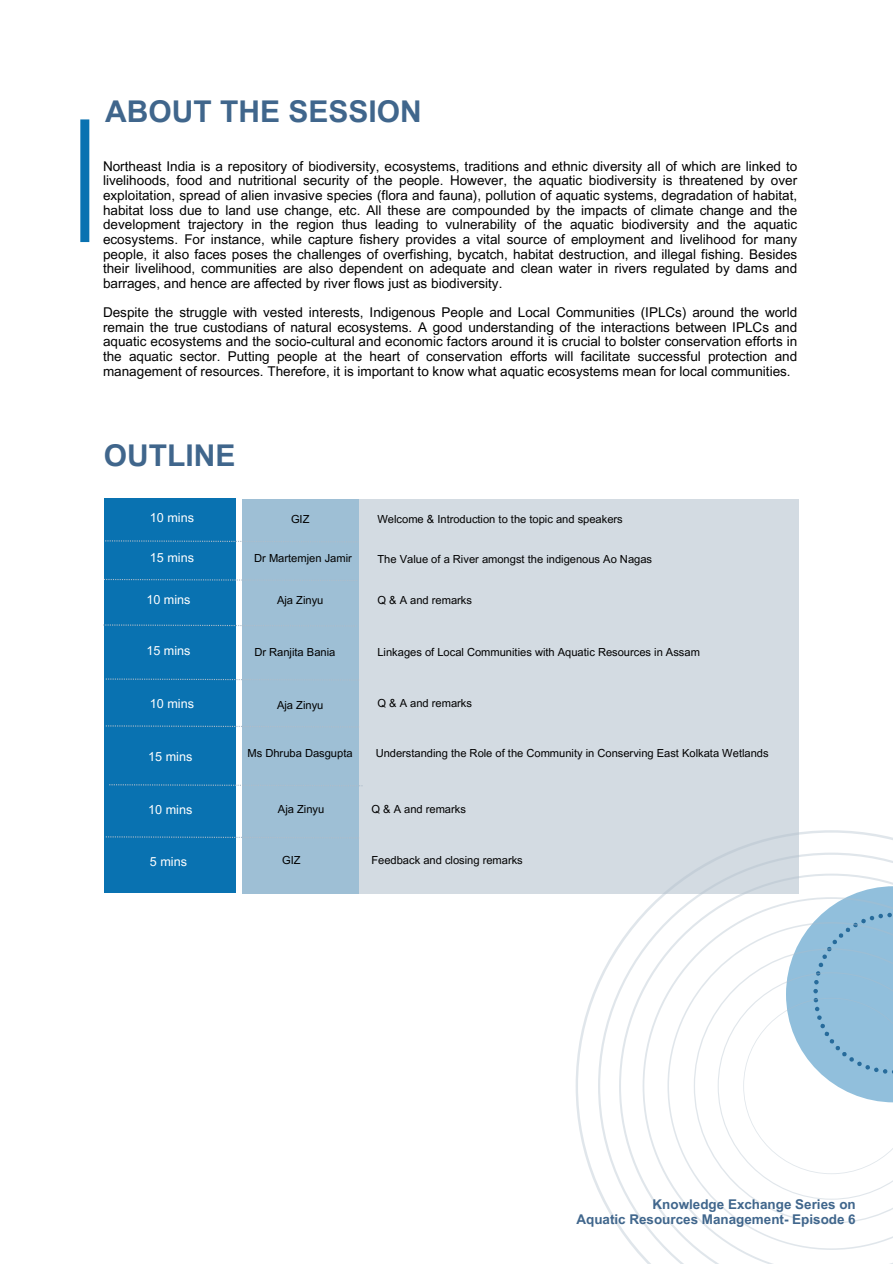
<style>
.page{position:relative;width:893px;height:1264px;background:#fff}
.page>*{position:absolute;margin:0;border:0;box-sizing:border-box;transform-origin:0 0}
.t1{font:700 30px "Arial MT Pro";color:#40668c}
.t2{font:13.5px/14.7px "Arial MT Pro";color:#000;text-align:justify}
.t3{font:700 13.5px/14.5px "Arial MT Pro";color:#40668c;text-align:right}
.t4{font:12.6px "Arial MT Pro";color:#fff}
.t5{font:11.1px "Arial MT Pro";color:#000}
</style>
<div class="page">
<div style="left:242px;top:499px;width:556px;height:394px;background:#d3dbe2"></div>
<div style="left:104px;top:499px;width:132px;height:394px;background:#0972b1"></div>
<div style="left:242px;top:499px;width:116px;height:394px;background:#9ebfd5"></div>
<svg style="left:104px;top:579px;width:253px;height:2px"></svg>
<svg style="left:103px;top:624px;width:215px;height:2px"></svg>
<div style="left:80px;top:119px;width:9px;height:123px;background:#0972b1"></div>
<svg style="left:105px;top:540px;width:233px;height:2px"></svg>
<svg style="left:106px;top:725px;width:253px;height:2px"></svg>
<svg style="left:575px;top:830px;width:317px;height:360px"></svg>
<svg style="left:598px;top:852px;width:294px;height:411px"></svg>
<svg style="left:106px;top:678px;width:253px;height:2px"></svg>
<svg style="left:109px;top:784px;width:253px;height:2px"></svg>
<svg style="left:106px;top:836px;width:253px;height:2px"></svg>
<h3 class="t1" style="left:105px;top:101px;width:318px">ABOUT THE SESSION</h3>
<h1 class="t2" style="left:103px;top:160px;width:695px">Northeast India is a repository of biodiversity, ecosystems, traditions and ethnic diversity all of which are linked to livelihoods, food and nutritional security of the people. However, the aquatic biodiversity is threatened by over exploitation, spread of alien invasive species (flora and fauna), pollution of aquatic systems, degradation of habitat, habitat loss due to land use change, etc. All these are compounded by the impacts of climate change and the development trajectory in the region thus leading to vulnerability of the aquatic biodiversity and the aquatic ecosystems. For instance, while capture fishery provides a vital source of employment and livelihood for many people, it also faces poses the challenges of overfishing, bycatch, habitat destruction, and illegal fishing. Besides their livelihood, communities are also dependent on adequate and clean water in rivers regulated by dams and barrages, and hence are affected by river flows just as biodiversity.</h1>
<h3 class="t2" style="left:103px;top:307px;width:695px">Despite the struggle with vested interests, Indigenous People and Local Communities (IPLCs) around the world remain the true custodians of natural ecosystems. A good understanding of the interactions between IPLCs and aquatic ecosystems and the socio-cultural and economic factors around it is crucial to bolster conservation efforts in the aquatic sector. Putting people at the heart of conservation efforts will facilitate successful protection and management of resources. Therefore, it is important to know what aquatic ecosystems mean for local communities.</h3>
<h3 class="t1" style="left:104px;top:444px;width:133px">OUTLINE</h3>
<h3 class="t4" style="left:150px;top:512px;width:46px">10 mins</h3>
<h3 class="t5" style="left:377px;top:514px;width:247px">Welcome &amp; Introduction to the topic and speakers</h3>
<p class="t5" style="left:291px;top:515px;width:20px">GIZ</p>
<h1 class="t4" style="left:150px;top:553px;width:46px">15 mins</h1>
<p class="t5" style="left:254px;top:554px;width:99px">Dr Martemjen Jamir</p>
<p class="t5" style="left:377px;top:555px;width:276px">The Value of a River amongst the indigenous Ao Nagas</p>
<p class="t4" style="left:146px;top:595px;width:46px">10 mins</p>
<h3 class="t5" style="left:377px;top:596px;width:96px">Q &amp; A and remarks</h3>
<p class="t5" style="left:277px;top:595px;width:48px">Aja Zinyu</p>
<h3 class="t4" style="left:146px;top:646px;width:46px">15 mins</h3>
<h4 class="t5" style="left:254px;top:648px;width:82px">Dr Ranjita Bania</h4>
<p class="t5" style="left:377px;top:648px;width:324px">Linkages of Local Communities with Aquatic Resources in Assam</p>
<h3 class="t4" style="left:150px;top:698px;width:46px">10 mins</h3>
<h4 class="t5" style="left:377px;top:699px;width:96px">Q &amp; A and remarks</h4>
<p class="t5" style="left:277px;top:701px;width:48px">Aja Zinyu</p>
<h3 class="t4" style="left:148px;top:751px;width:46px">15 mins</h3>
<p class="t5" style="left:375px;top:748px;width:394px">Understanding the Role of the Community in Conserving East Kolkata Wetlands</p>
<p class="t5" style="left:247px;top:749px;width:107px">Ms Dhruba Dasgupta</p>
<p class="t4" style="left:148px;top:805px;width:46px">10 mins</p>
<p class="t5" style="left:278px;top:804px;width:48px">Aja Zinyu</p>
<p class="t5" style="left:371px;top:804px;width:96px">Q &amp; A and remarks</p>
<p class="t5" style="left:282px;top:855px;width:20px">GIZ</p>
<p class="t4" style="left:150px;top:857px;width:39px">5 mins</p>
<p class="t5" style="left:371px;top:855px;width:153px">Feedback and closing remarks</p>
<p class="t3" style="left:576px;top:1198px;width:281px">Knowledge Exchange Series on<br>Aquatic Resources Management- Episode 6</p>
</div>
